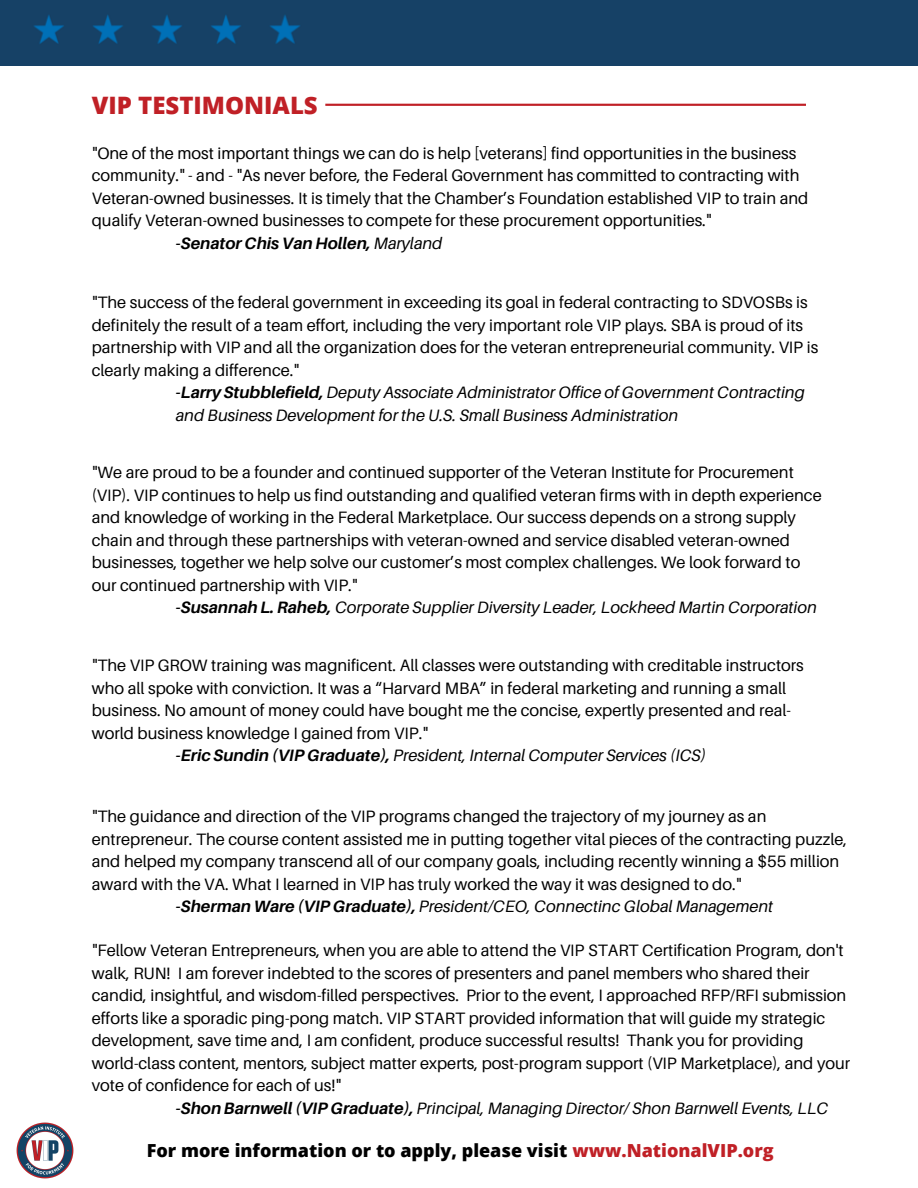
<style>
.page{position:relative;width:918px;height:1188px;background:#fff}
.page>*{position:absolute;margin:0;border:0;box-sizing:border-box;transform-origin:0 0}
.t1{font:800 24px "Open Sans";color:#c02026}
.t2{font:800 18px "Open Sans";color:#000}
.t3{font:16.5px/22.5px "Aileron";color:#000}
.t4{font:italic 16.5px/22.5px "Aileron";color:#000}
.t5{font:italic 700 16.5px "Aileron";color:#000}
.s1{font-weight:400}
.s2{font-weight:700}
.s3{color:#c02026}
</style>
<div class="page">
<div style="left:0;top:0;width:918px;height:65px;background:#164166"></div>
<img style="left:16px;top:1122px;width:58px;height:57px">
<svg style="left:325px;top:104px;width:481px;height:2px"></svg>
<p class="t1" style="left:92px;top:89px;width:228px">VIP TESTIMONIALS</p>
<p class="t3" style="left:92px;top:141px;width:718px">"One of the most important things we can do is help [veterans] find opportunities in the business community." - and - "As never before, the Federal Government has committed to contracting with Veteran-owned businesses. It is timely that the Chamber’s Foundation established VIP to train and qualify Veteran-owned businesses to compete for these procurement opportunities."</p>
<p class="t5" style="left:176px;top:233px;width:268px">-Senator Chis Van Hollen, <span class="s1">Maryland</span></p>
<p class="t3" style="left:92px;top:291px;width:728px">"The success of the federal government in exceeding its goal in federal contracting to SDVOSBs is definitely the result of a team effort, including the very important role VIP plays. SBA is proud of its partnership with VIP and all the organization does for the veteran entrepreneurial community. VIP is clearly making a difference."</p>
<p class="t4" style="left:176px;top:381px;width:630px"><span class="s2">-Larry Stubblefield,</span> Deputy Associate Administrator Office of Government Contracting and Business Development for the U.S. Small Business Administration</p>
<p class="t3" style="left:92px;top:461px;width:731px">"We are proud to be a founder and continued supporter of the Veteran Institute for Procurement (VIP). VIP continues to help us find outstanding and qualified veteran firms with in depth experience and knowledge of working in the Federal Marketplace. Our success depends on a strong supply chain and through these partnerships with veteran-owned and service disabled veteran-owned businesses, together we help solve our customer’s most complex challenges. We look forward to our continued partnership with VIP."</p>
<p class="t4" style="left:176px;top:596px;width:643px"><span class="s2">-Susannah L. Raheb,</span> Corporate Supplier Diversity Leader, Lockheed Martin Corporation</p>
<p class="t3" style="left:92px;top:654px;width:714px">"The VIP GROW training was magnificent. All classes were outstanding with creditable instructors who all spoke with conviction. It was a “Harvard MBA” in federal marketing and running a small business. No amount of money could have bought me the concise, expertly presented and real&shy;world business knowledge I gained from VIP."</p>
<p class="t4" style="left:176px;top:744px;width:532px"><span class="s2">-Eric Sundin (VIP Graduate),</span> President, Internal Computer Services (ICS)</p>
<p class="t3" style="left:92px;top:805px;width:757px">"The guidance and direction of the VIP programs changed the trajectory of my journey as an entrepreneur. The course content assisted me in putting together vital pieces of the contracting puzzle, and helped my company transcend all of our company goals, including recently winning a $55 million award with the VA. What I learned in VIP has truly worked the way it was designed to do."</p>
<p class="t4" style="left:176px;top:895px;width:599px"><span class="s2">-Sherman Ware (VIP Graduate),</span> President/CEO, Connectinc Global Management</p>
<p class="t3" style="left:92px;top:939px;width:760px">"Fellow Veteran Entrepreneurs, when you are able to attend the VIP START Certification Program, don't walk, RUN! I am forever indebted to the scores of presenters and panel members who shared their candid, insightful, and wisdom-filled perspectives. Prior to the event, I approached RFP/RFI submission efforts like a sporadic ping-pong match. VIP START provided information that will guide my strategic development, save time and, I am confident, produce successful results! Thank you for providing world-class content, mentors, subject matter experts, post-program support (VIP Marketplace), and your vote of confidence for each of us!"</p>
<p class="t4" style="left:176px;top:1096px;width:654px"><span class="s2">-Shon Barnwell (VIP Graduate),</span> Principal, Managing Director/ Shon Barnwell Events, LLC</p>
<p class="t2" style="left:147px;top:1138px;width:628px">For more information or to apply, please visit <span class="s3">www.NationalVIP.org</span></p>
</div>
